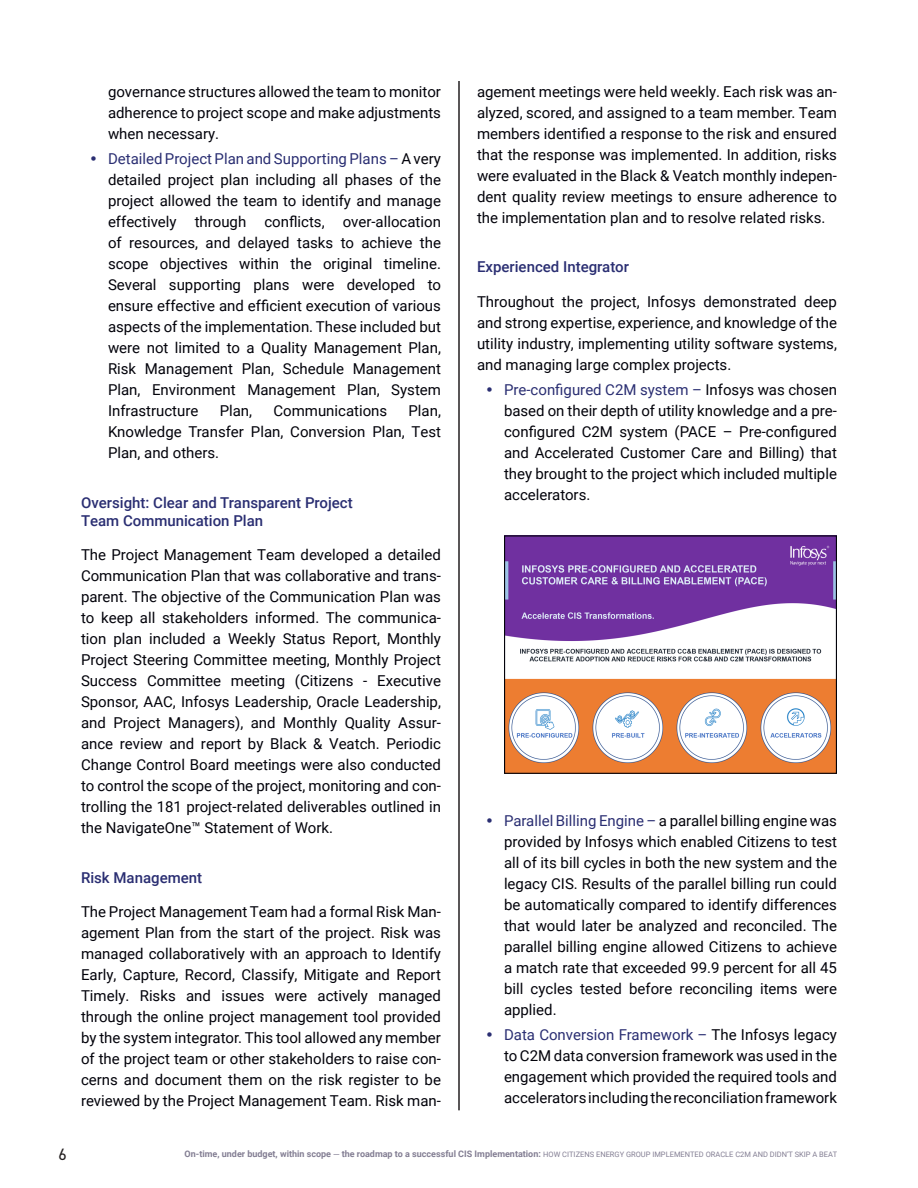
<style>
.page{position:relative;width:918px;height:1188px;background:#fff}
.page>*{position:absolute;margin:0;border:0;box-sizing:border-box;transform-origin:0 0}
.t1{font:16.5px "DIN2014";color:#231f20}
.t2{font:15px/21px "Roboto";color:#02020a;text-align:justify}
.Subtitle{font:500 15px/18px "Roboto";color:#2a2e72}
.t3{font:700 9px "Roboto";color:#837e93}
.s1{color:#2a2e72}
.s2{font-family:"DIN2014";font-weight:400}
.s3{font-weight:400;font-size:7.5px}
</style>
<div class="page">
<img style="left:506px;top:537px;width:329px;height:235px">
<div style="left:504px;top:535px;width:333px;height:239px;border:1px solid #02020a"></div>
<hr style="left:459px;top:81px;width:1px;height:1029px;background:#231f20">
<p class="t2" style="left:108px;top:80px;width:335px">governance structures allowed the team to monitor adherence to project scope and make adjustments when necessary.</p>
<p class="t2" style="left:108px;top:148px;width:335px"><span class="s1">Detailed Project Plan and Supporting Plans –</span> A very detailed project plan including all phases of the project allowed the team to identify and manage effectively through conflicts, over-allocation of resources, and delayed tasks to achieve the scope objectives within the original timeline.<br>Several supporting plans were developed to ensure effective and efficient execution of various aspects of the implementation. These included but were not limited to a Quality Management Plan, Risk Management Plan, Schedule Management Plan, Environment Management Plan, System Infrastructure</p>
<p class="t2" style="left:108px;top:400px;width:335px;text-indent:301px">Plan, Knowledge Transfer Plan, Conversion Plan, Test Plan, and others.</p>
<p class="Subtitle" style="left:81px;top:493px;width:273px">Oversight: Clear and Transparent Project<br>Team Communication Plan</p>
<p class="t2" style="left:81px;top:544px;width:362px">The Project Management Team developed a detailed Communication Plan that was collaborative and trans&shy;parent. The objective of the Communication Plan was to keep all stakeholders informed. The communica&shy;tion plan included a Weekly Status Report, Monthly Project Steering Committee meeting, Monthly Project Success Committee meeting (Citizens - Executive Sponsor, AAC, Infosys Leadership, Oracle Leadership, and Project Managers), and Monthly Quality Assur&shy;ance review and report by Black &amp; Veatch. Periodic Change Control Board meetings were also conducted to control the scope of the project, monitoring and con&shy;trolling the 181 project-related deliverables outlined in the NavigateOne™ Statement of Work.</p>
<p class="Subtitle" style="left:81px;top:868px;width:123px">Risk Management</p>
<p class="t2" style="left:81px;top:901px;width:362px">The Project Management Team had a formal Risk Man&shy;agement Plan from the start of the project. Risk was managed collaboratively with an approach to Identify Early, Capture, Record, Classify, Mitigate and Report Timely. Risks and issues were actively managed through the online project management tool provided by the system integrator. This tool allowed any member of the project team or other stakeholders to raise con&shy;cerns and document them on the risk register to be reviewed by the Project Management Team. Risk man-</p>
<p class="t2" style="left:220px;top:400px;width:34px">Plan,</p>
<p class="t2" style="left:273px;top:400px;width:115px">Communications</p>
<p class="t2" style="left:477px;top:80px;width:362px">agement meetings were held weekly. Each risk was an&shy;alyzed, scored, and assigned to a team member. Team members identified a response to the risk and ensured that the response was implemented. In addition, risks were evaluated in the Black &amp; Veatch monthly indepen&shy;dent quality review meetings to ensure adherence to the implementation plan and to resolve related risks.</p>
<p class="Subtitle" style="left:477px;top:257px;width:153px">Experienced Integrator</p>
<p class="t2" style="left:477px;top:290px;width:362px">Throughout the project, Infosys demonstrated deep and strong expertise, experience, and knowledge of the utility industry, implementing utility software systems, and managing large complex projects.</p>
<p class="t2" style="left:504px;top:379px;width:335px"><span class="s1">Pre-configured C2M system –</span> Infosys was chosen based on their depth of utility knowledge and a pre&shy;configured C2M system (PACE – Pre-configured and Accelerated Customer Care and Billing) that they brought to the project which included multiple accelerators.</p>
<p class="t2" style="left:504px;top:809px;width:335px"><span class="s1">Parallel Billing Engine –</span> a parallel billing engine was provided by Infosys which enabled Citizens to test all of its bill cycles in both the new system and the legacy CIS. Results of the parallel billing run could be automatically compared to identify differences that would later be analyzed and reconciled. The parallel billing engine allowed Citizens to achieve a match rate that exceeded 99.9 percent for all 45 bill cycles tested before reconciling items were applied.</p>
<p class="t2" style="left:504px;top:1024px;width:335px"><span class="s1">Data Conversion Framework –</span> The Infosys legacy to C2M data conversion framework was used in the engagement which provided the required tools and accelerators including the reconciliation framework</p>
<p class="t1" style="left:58px;top:1144px;width:10px">6</p>
<p class="t3" style="left:185px;top:1147px;width:654px">On-time, under budget, within scope <span class="s2">—</span> the roadmap to a successful CIS Implementation: <span class="s3">HOW CITIZENS ENERGY GROUP IMPLEMENTED ORACLE C2M AND DIDN’T SKIP A BEAT</span></p>
</div>
